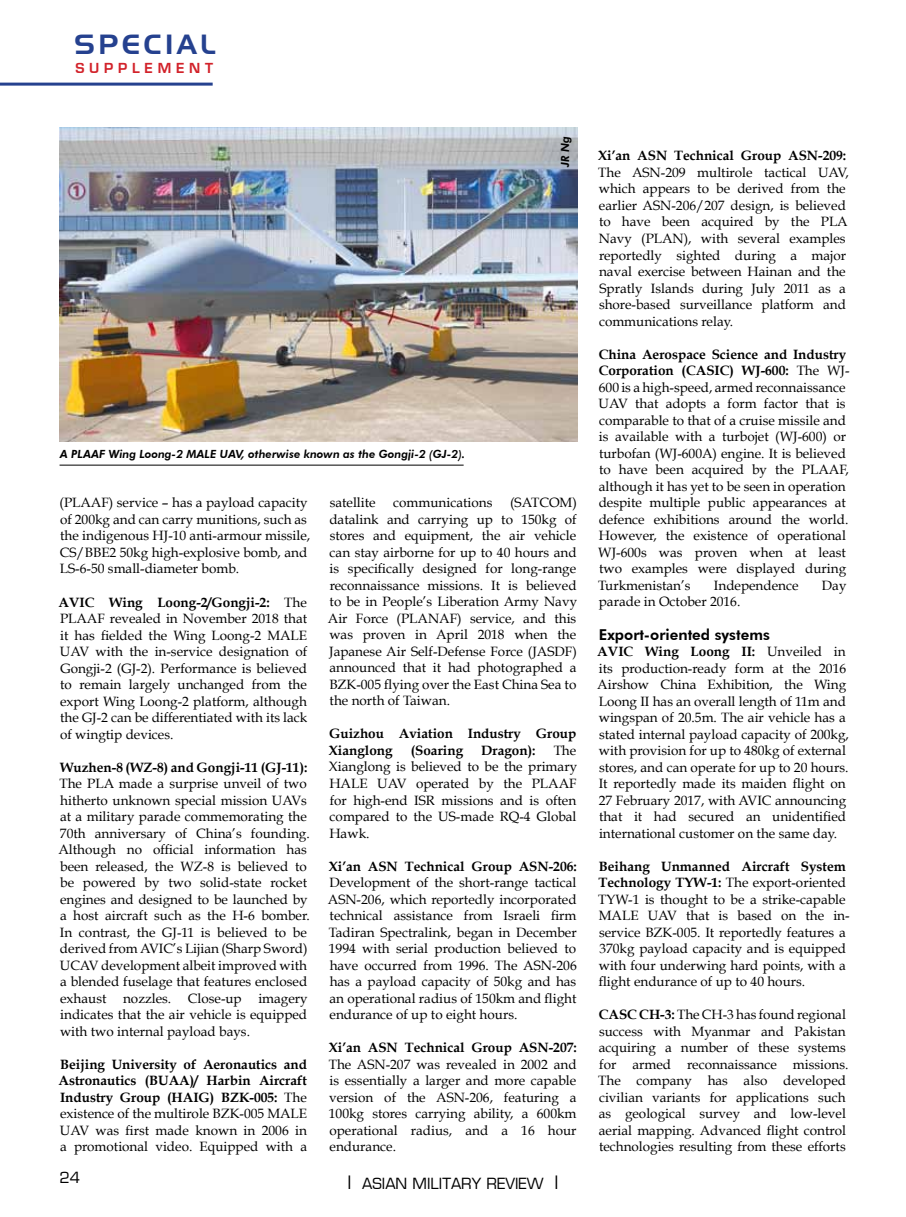
<style>
.page{position:relative;width:906px;height:1217px;background:#fff}
.page>*{position:absolute;margin:0;border:0;box-sizing:border-box;transform-origin:0 0}
.t1{font:27px "Handel Gothic BT";letter-spacing:.135em;color:#25418f}
.t2{font:15px "Euromode Plain";color:#000}
.t3{font:800 15px "Futura BT";color:#000}
.t4{font:13.5px/16.5px "Book Antiqua";color:#000}
.t5{font:700 13.5px/16.5px "Book Antiqua";color:#000}
.t6{font:13.5px "Square 721 Dm Normal";letter-spacing:.355em;color:#d2222a}
.t7{font:italic 800 11.25px "Futura BT";color:#000}
.s1{font-weight:700}
.s2{font-size:18px}
</style>
<div class="page">
<hr style="left:0;top:83px;width:213px;height:3px;background:#25418f">
<img style="left:60px;top:128px;width:517px;height:313px">
<hr style="left:60px;top:464px;width:403px;height:1px;background:#000">
<h1 class="t1" style="left:74px;top:27px;width:142px">SPECIAL</h1>
<p class="t6" style="left:75px;top:60px;width:139px">SUPPLEMENT</p>
<p class="t7" style="left:558px;top:167px;width:32px;rotate:-90deg">JR Ng</p>
<p class="t7" style="left:60px;top:447px;width:407px">A PLAAF Wing Loong-2 MALE UAV, otherwise known as the Gongji-2 (GJ-2).</p>
<p class="t4" style="left:60px;top:494px;width:252px">(PLAAF) service – has a payload capacity of 200kg and can carry munitions, such as the indigenous HJ-10 anti-armour missile, CS/BBE2 50kg high-explosive bomb, and LS-6-50 small-diameter bomb.</p>
<p class="t4" style="left:59px;top:593px;width:250px;text-align:justify"><span class="s1">AVIC Wing Loong-2/Gongji-2:</span> The PLAAF revealed in November 2018 that it has fielded the Wing Loong-2 MALE UAV with the in-service designation of Gongji-2 (GJ-2). Performance is believed to remain largely unchanged from the export Wing Loong-2 platform, although the GJ-2 can be differentiated with its lack of wingtip devices.</p>
<p class="t5" style="left:60px;top:758px;width:249px">Wuzhen-8 (WZ-8) and Gongji-11 (GJ-11):</p>
<p class="t4" style="left:58px;top:775px;width:253px">The PLA made a surprise unveil of two hitherto unknown special mission UAVs at a military parade commemorating the 70th anniversary of China’s founding.<br>Although no official information has been released, the WZ-8 is believed to be powered by two solid-state rocket engines and designed to be launched by a host aircraft such as the H-6 bomber.<br>In contrast, the GJ-11 is believed to be derived from AVIC’s Lijian (Sharp Sword)<br>UCAV development albeit improved with a blended fuselage that features enclosed exhaust nozzles. Close-up imagery indicates that the air vehicle is equipped with two internal payload bays.</p>
<p class="t4" style="left:59px;top:1055px;width:250px;text-align:justify"><span class="s1">Beijing University of Aeronautics and Astronautics (BUAA)/ Harbin Aircraft Industry Group (HAIG) BZK-005:</span> The existence of the multirole BZK-005 MALE UAV was first made known in 2006 in a promotional video. Equipped with a</p>
<p class="t4" style="left:328px;top:494px;width:251px;text-align:justify;text-indent:182px">(SATCOM) datalink and carrying up to 150kg of stores and equipment, the air vehicle can stay airborne for up to 40 hours and is specifically designed for long-range reconnaissance missions. It is believed to be in People’s Liberation Army Navy Air Force (PLANAF) service, and this was proven in April 2018 when the Japanese Air Self-Defense Force (JASDF) announced that it had photographed a BZK-005 flying over the East China Sea to the north of Taiwan.</p>
<p class="t5" style="left:329px;top:725px;width:249px">Guizhou Aviation Industry Group<br>Xianglong</p>
<p class="t4" style="left:330px;top:494px;width:47px">satellite</p>
<p class="t4" style="left:393px;top:494px;width:101px">communications</p>
<p class="t5" style="left:411px;top:742px;width:54px">(Soaring</p>
<p class="t5" style="left:481px;top:742px;width:56px">Dragon):</p>
<p class="t4" style="left:329px;top:742px;width:250px;text-align:justify;text-indent:225px">The Xianglong is believed to be the primary HALE UAV operated by the PLAAF for high-end ISR missions and is often compared to the US-made RQ-4 Global Hawk.</p>
<p class="t5" style="left:329px;top:857px;width:250px">Xi’an ASN Technical Group ASN-206:</p>
<p class="t4" style="left:328px;top:874px;width:250px;text-align:justify">Development of the short-range tactical ASN-206, which reportedly incorporated technical assistance from Israeli firm Tadiran Spectralink, began in December 1994 with serial production believed to have occurred from 1996. The ASN-206 has a payload capacity of 50kg and has an operational radius of 150km and flight endurance of up to eight hours.</p>
<p class="t5" style="left:329px;top:1039px;width:250px">Xi’an ASN Technical Group ASN-207:</p>
<p class="t4" style="left:329px;top:1055px;width:249px;text-align:justify">The ASN-207 was revealed in 2002 and is essentially a larger and more capable version of the ASN-206, featuring a 100kg stores carrying ability, a 600km operational radius, and a 16 hour endurance.</p>
<p class="t2" style="left:60px;top:1168px;width:22px">24</p>
<p class="t2" style="left:347px;top:1174px;width:213px"><span class="s2">|</span> ASIAN MILITARY REVIEW <span class="s2">|</span></p>
<p class="t5" style="left:598px;top:148px;width:250px">Xi’an ASN Technical Group ASN-209:</p>
<p class="t4" style="left:598px;top:164px;width:252px">The ASN-209 multirole tactical UAV, which appears to be derived from the earlier ASN-206/207 design, is believed to have been acquired by the PLA Navy (PLAN), with several examples reportedly sighted during a major naval exercise between Hainan and the Spratly Islands during July 2011 as a shore-based surveillance platform and communications relay.</p>
<p class="t4" style="left:598px;top:345px;width:253px"><span class="s1">China Aerospace Science and Industry Corporation (CASIC) WJ-600:</span> The WJ-600 is a high-speed, armed reconnaissance UAV that adopts a form factor that is comparable to that of a cruise missile and is available with a turbojet (WJ-600) or turbofan (WJ-600A) engine. It is believed to have been acquired by the PLAAF, although it has yet to be seen in operation despite multiple public appearances at defence exhibitions around the world.<br>However, the existence of operational WJ-600s was proven when at least two examples were displayed during Turkmenistan’s</p>
<p class="t4" style="left:714px;top:576px;width:86px">Independence</p>
<p class="t4" style="left:822px;top:576px;width:26px">Day</p>
<p class="t4" style="left:599px;top:593px;width:143px">parade in October 2016.</p>
<p class="t3" style="left:599px;top:625px;width:172px">Export-oriented systems</p>
<p class="t4" style="left:597px;top:643px;width:253px"><span class="s1">AVIC Wing Loong II:</span> Unveiled in its production-ready form at the 2016<br>Airshow China Exhibition, the Wing Loong II has an overall length of 11m and wingspan of 20.5m. The air vehicle has a stated internal payload capacity of 200kg, with provision for up to 480kg of external stores, and can operate for up to 20 hours.<br>It reportedly made its maiden flight on 27 February 2017, with AVIC announcing that it had secured an unidentified international customer on the same day.</p>
<p class="t4" style="left:598px;top:857px;width:253px"><span class="s1">Beihang Unmanned Aircraft System Technology TYW-1:</span> The export-oriented TYW-1 is thought to be a strike-capable MALE UAV that is based on the in&shy;service BZK-005. It reportedly features a 370kg payload capacity and is equipped with four underwing hard points, with a flight endurance of up to 40 hours.</p>
<p class="t4" style="left:598px;top:1006px;width:252px"><span class="s1">CASC CH-3:</span> The CH-3 has found regional success with Myanmar and Pakistan acquiring a number of these systems for armed reconnaissance missions.<br>The company has also developed civilian variants for applications such as geological survey and low-level aerial mapping. Advanced flight control technologies resulting from these efforts</p>
</div>
